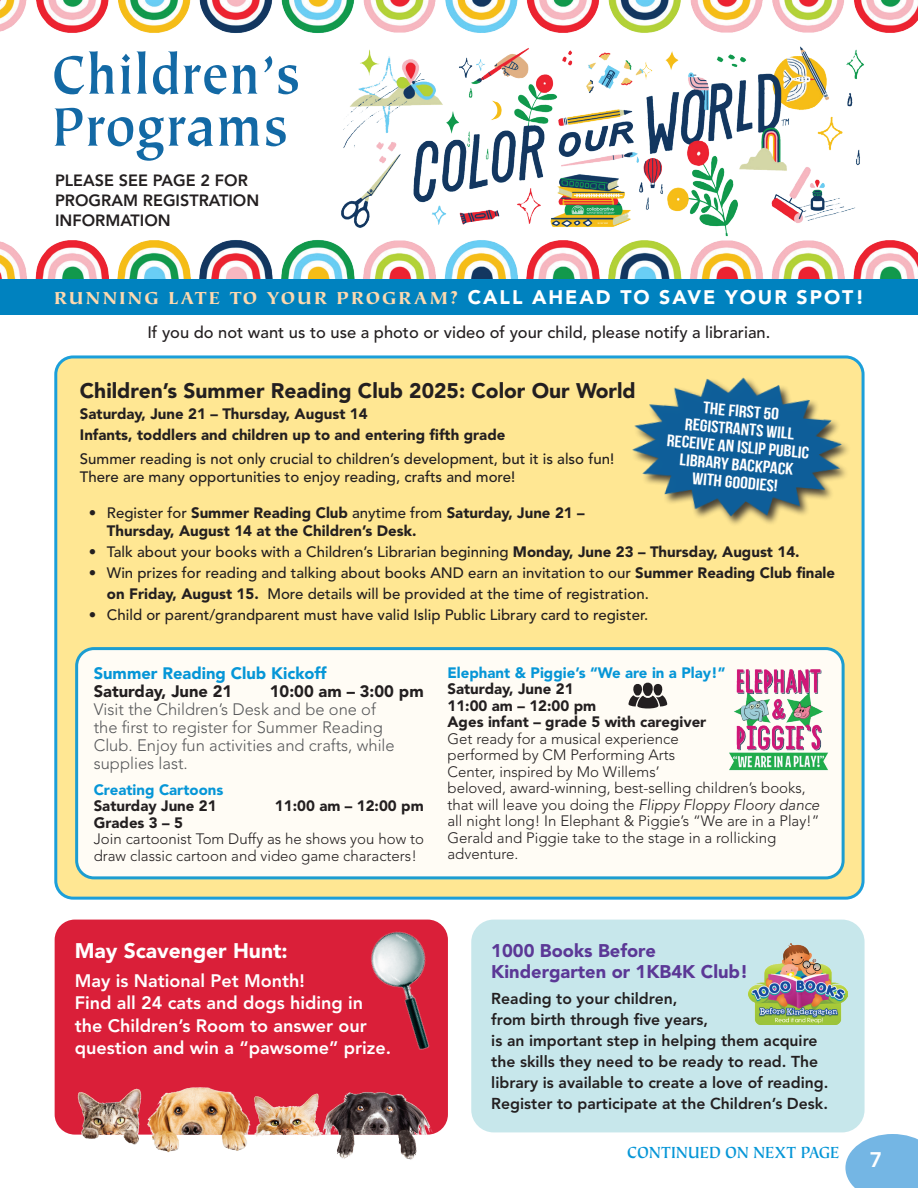
<style>
.page{position:relative;width:918px;height:1188px;background:#fff}
.page>*{position:absolute;margin:0;border:0;box-sizing:border-box;transform-origin:0 0}
.t1{font:700 60.75px/52.1px "Tiepolo Std";color:#1369a5;scale:.91 1}
.t2{font:900 21px "Avenir LT Std";color:#231f20}
.t3{font:900 21px "Avenir LT Std";color:#fff}
.t4{font:800 21px "Avenir LT Std";color:#fff}
.t5{font:900 19.5px "Tiepolo Std";letter-spacing:.1em;color:#fdd9af}
.t6{font:900 18.3px/21px "Avenir LT Std";color:#5b3896}
.t7{font:700 18.15px "Tiepolo Std";letter-spacing:-.01em;color:#0696d7;scale:.91 1}
.t8{font:800 18px/22.5px "Avenir LT Std";color:#fff}
.t9{font:16.65px/17.9px "Bebas Neue";color:#fff;text-align:center;scale:1.16 1}
.t10{font:300 16.5px/18px "Avenir LT Std";color:#57585a}
.t11{font:500 16.5px "Avenir LT Std";color:#231f20}
.t12{font:900 16.5px "Avenir LT Std";color:#231f20}
.t13{font:900 16.5px "Avenir LT Std";color:#0696d7}
.t14{font:800 16.2px/19.8px "Avenir LT Std";color:#231f20}
.t15{font:800 15.75px/21px "Avenir LT Std";color:#231f20}
.t16{font:500 15px/18px "Avenir LT Std";color:#231f20}
.t17{font:300 15px/16.5px "Avenir LT Std";color:#231f20}
.t18{font:900 15px/16.5px "Avenir LT Std";color:#231f20}
.t19{font:900 15px "Avenir LT Std";color:#0696d7}
.s1{font-family:"Avenir LT Std";color:#fff}
.s2{font-weight:500}
.s3{font-weight:900}
.s4{font-style:italic}
</style>
<div class="page">
<svg style="left:845px;top:1134px;width:73px;height:54px;background:#84bee7"></svg>
<img style="left:1px;top:0;width:917px;height:33px">
<img style="left:1px;top:236px;width:917px;height:42px">
<hr style="left:0;top:0;width:1px;height:1188px;background:#00aebd">
<div style="left:471px;top:920px;width:394px;height:212px;background:#c7e7eb;border-radius:22px"></div>
<img style="left:748px;top:943px;width:100px;height:82px">
<div style="left:0;top:279px;width:918px;height:36px;background:#0082bf"></div>
<img style="left:341px;top:46px;width:523px;height:190px">
<div style="left:56px;top:357px;width:807px;height:541px;background:#ffe793;border-radius:17px"></div>
<div style="left:54px;top:355px;width:811px;height:545px;border:3px solid #0696d7;border-radius:17px"></div>
<div style="left:55px;top:920px;width:393px;height:215px;background:#da1f39;border-radius:20px"></div>
<img style="left:333px;top:919px;width:154px;height:144px">
<img style="left:54px;top:1077px;width:382px;height:83px">
<img style="left:632px;top:377px;width:216px;height:148px">
<div style="left:77px;top:649px;width:766px;height:229px;background:#fffcf5;border-radius:17px"></div>
<div style="left:75px;top:647px;width:770px;height:232px;border:3px solid #0696d7;border-radius:17px"></div>
<img style="left:729px;top:669px;width:99px;height:102px">
<svg style="left:628px;top:682px;width:39px;height:27px"></svg>
<h1 class="t1" style="left:52px;top:51px;width:274px">Children’s<br>Programs</h1>
<p class="t14" style="left:55px;top:171px;width:206px">PLEASE SEE PAGE 2 FOR<br>PROGRAM REGISTRATION<br>INFORMATION</p>
<h3 class="t5" style="left:54px;top:287px;width:811px">RUNNING LATE TO YOUR PROGRAM? <span class="s1">CALL AHEAD TO SAVE YOUR SPOT!</span></h3>
<p class="t11" style="left:147px;top:323px;width:625px">If you do not want us to use a photo or video of your child, please notify a librarian.</p>
<h2 class="t2" style="left:80px;top:378px;width:557px">Children’s Summer Reading Club 2025: Color Our World</h2>
<p class="t18" style="left:80px;top:403px;width:427px;line-height:21px">Saturday, June 21 – Thursday, August 14<br>Infants, toddlers and children up to and entering fifth grade</p>
<p class="t16" style="left:80px;top:450px;width:536px">Summer reading is not only crucial to children’s development, but it is also fun!<br>There are many opportunities to enjoy reading, crafts and more!</p>
<p class="t18" style="left:107px;top:503px;width:479px;line-height:18px;text-indent:-18px"><span class="s2">• Register for</span> Summer Reading Club <span class="s2">anytime from</span> Saturday, June 21 –<br>Thursday, August 14 at the Children’s Desk.</p>
<p class="t16" style="left:89px;top:543px;width:712px">• Talk about your books with a Children’s Librarian beginning <span class="s3">Monday, June 23 – Thursday, August 14.</span></p>
<p class="t16" style="left:107px;top:562px;width:730px;line-height:21px;text-indent:-18px">• Win prizes for reading and talking about books AND earn an invitation to our <span class="s3">Summer Reading Club finale on Friday, August 15.</span> More details will be provided at the time of registration.</p>
<p class="t16" style="left:89px;top:606px;width:561px">• Child or parent/grandparent must have valid Islip Public Library card to register.</p>
<p class="t9" style="left:671px;top:396px;width:125px;rotate:5deg">The first 50 registrants will receive an Islip Public<br>Library backpack with goodies!</p>
<p class="t13" style="left:94px;top:663px;width:234px">Summer Reading Club Kickoff</p>
<p class="t12" style="left:94px;top:681px;width:140px">Saturday, June 21</p>
<p class="t12" style="left:270px;top:681px;width:155px">10:00 am – 3:00 pm</p>
<p class="t10" style="left:94px;top:700px;width:303px">Visit the Children’s Desk and be one of the first to register for Summer Reading Club. Enjoy fun activities and crafts, while supplies last.</p>
<p class="t19" style="left:94px;top:780px;width:131px">Creating Cartoons</p>
<p class="t18" style="left:94px;top:797px;width:125px">Saturday June 21</p>
<p class="t18" style="left:275px;top:797px;width:150px">11:00 am – 12:00 pm</p>
<p class="t18" style="left:94px;top:814px;width:91px">Grades 3 – 5</p>
<p class="t17" style="left:94px;top:831px;width:332px">Join cartoonist Tom Duffy as he shows you how to draw classic cartoon and video game characters!</p>
<p class="t19" style="left:448px;top:664px;width:280px">Elephant &amp; Piggie’s “We are in a Play!”</p>
<p class="t18" style="left:448px;top:681px;width:260px">Saturday, June 21<br>11:00 am – 12:00 pm<br>Ages infant – grade 5 with caregiver</p>
<p class="t17" style="left:448px;top:731px;width:374px">Get ready for a musical experience<br>performed by CM Performing Arts<br>Center, inspired by Mo Willems’<br>beloved, award-winning, best-selling children’s books, that will leave you doing the <span class="s4">Flippy Floppy Floory dance </span>all night long! In Elephant &amp; Piggie’s “We are in a Play!” Gerald and Piggie take to the stage in a rollicking adventure.</p>
<h2 class="t3" style="left:75px;top:938px;width:215px">May Scavenger Hunt:</h2>
<p class="t8" style="left:75px;top:970px;width:318px">May is National Pet Month!<br>Find all 24 cats and dogs hiding in the Children’s Room to answer our question and win a “pawsome” prize.</p>
<p class="t6" style="left:491px;top:940px;width:258px">1000 Books Before<br>Kindergarten or 1KB4K Club!</p>
<p class="t15" style="left:491px;top:988px;width:339px">Reading to your children,<br>from birth through five years,<br>is an important step in helping them acquire the skills they need to be ready to read. The library is available to create a love of reading.<br>Register to participate at the Children’s Desk.</p>
<p class="t7" style="left:627px;top:1143px;width:235px">CONTINUED ON NEXT PAGE</p>
<h2 class="t4" style="left:870px;top:1147px;width:14px">7</h2>
</div>
